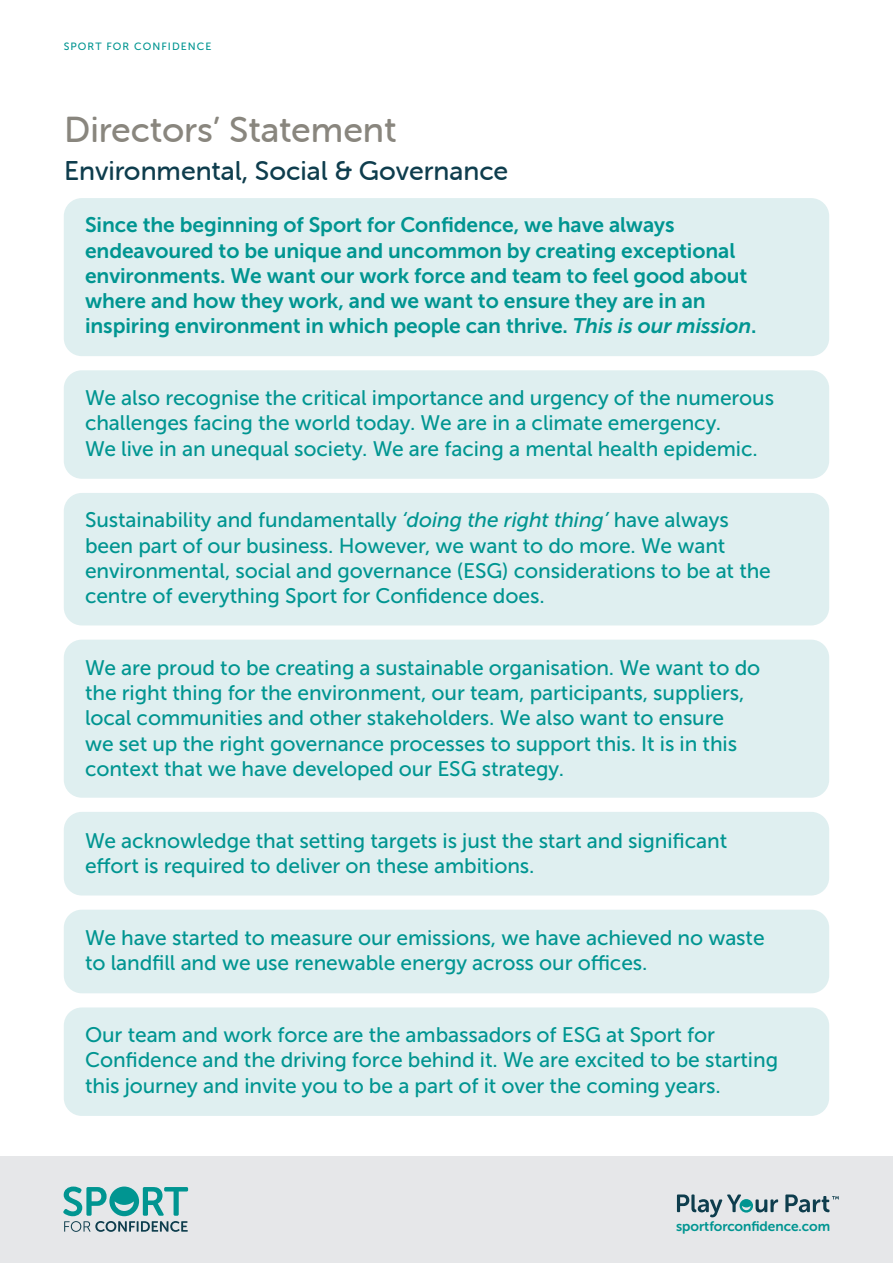
<style>
.page{position:relative;width:893px;height:1263px;background:#fff}
.page>*{position:absolute;margin:0;border:0;box-sizing:border-box;transform-origin:0 0}
.t1{font:36px "Museo Sans Rounded 500";color:#89867e}
.t2{font:27px "Museo Sans Rounded 500";color:#0e3d4d}
.t3{font:21px/25.2px "Museo Sans 500";letter-spacing:-.005em;color:#009591}
.t4{font:21px/25.2px "Museo Sans 700";letter-spacing:-.005em;color:#009591}
.t5{font:13.8px "Museo Sans Rounded 700";color:#009591}
.t6{font:10.5px "Museo Sans 500";letter-spacing:.1em;color:#009591}
.s1{font-style:italic}
</style>
<div class="page">
<div style="left:0;top:1157px;width:893px;height:106px;background:#e6e7e9"></div>
<svg style="left:785px;top:1194px;width:54px;height:18px"></svg>
<svg style="left:677px;top:1194px;width:101px;height:23px"></svg>
<svg style="left:63px;top:1186px;width:125px;height:46px"></svg>
<div style="left:64px;top:198px;width:765px;height:158px;background:#dfeff0;border-radius:18px"></div>
<div style="left:64px;top:370px;width:765px;height:109px;background:#dfeff0;border-radius:18px"></div>
<div style="left:64px;top:493px;width:765px;height:132px;background:#dfeff0;border-radius:18px"></div>
<div style="left:64px;top:640px;width:765px;height:158px;background:#dfeff0;border-radius:18px"></div>
<div style="left:64px;top:812px;width:765px;height:83px;background:#dfeff0;border-radius:18px"></div>
<div style="left:64px;top:910px;width:765px;height:83px;background:#dfeff0;border-radius:18px"></div>
<div style="left:64px;top:1007px;width:765px;height:109px;background:#dfeff0;border-radius:18px"></div>
<p class="t6" style="left:64px;top:41px;width:149px">SPORT FOR CONFIDENCE</p>
<h1 class="t1" style="left:64px;top:110px;width:334px">Directors’ Statement</h1>
<p class="t2" style="left:64px;top:156px;width:445px">Environmental, Social &amp; Governance</p>
<p class="t4" style="left:85px;top:212px;width:673px">Since the beginning of Sport for Confidence, we have always endeavoured to be unique and uncommon by creating exceptional environments. We want our work force and team to feel good about where and how they work, and we want to ensure they are in an inspiring environment in which people can thrive. <span class="s1">This is our mission</span>.</p>
<p class="t3" style="left:85px;top:385px;width:691px">We also recognise the critical importance and urgency of the numerous challenges facing the world today. We are in a climate emergency.<br>We live in an unequal society. We are facing a mental health epidemic.</p>
<p class="t3" style="left:85px;top:508px;width:687px">Sustainability and fundamentally <span class="s1">‘doing the right thing’</span> have always been part of our business. However, we want to do more. We want environmental, social and governance (ESG) considerations to be at the centre of everything Sport for Confidence does.</p>
<p class="t3" style="left:85px;top:655px;width:677px">We are proud to be creating a sustainable organisation. We want to do the right thing for the environment, our team, participants, suppliers, local communities and other stakeholders. We also want to ensure<br>we set up the right governance processes to support this. It is in this context that we have developed our ESG strategy.</p>
<p class="t3" style="left:85px;top:828px;width:644px">We acknowledge that setting targets is just the start and significant effort is required to deliver on these ambitions.</p>
<p class="t3" style="left:85px;top:925px;width:681px">We have started to measure our emissions, we have achieved no waste to landfill and we use renewable energy across our offices.</p>
<p class="t3" style="left:85px;top:1022px;width:695px">Our team and work force are the ambassadors of ESG at Sport for<br>Confidence and the driving force behind it. We are excited to be starting this journey and invite you to be a part of it over the coming years.</p>
<p class="t5" style="left:676px;top:1219px;width:156px">sportforconfidence.com</p>
</div>
